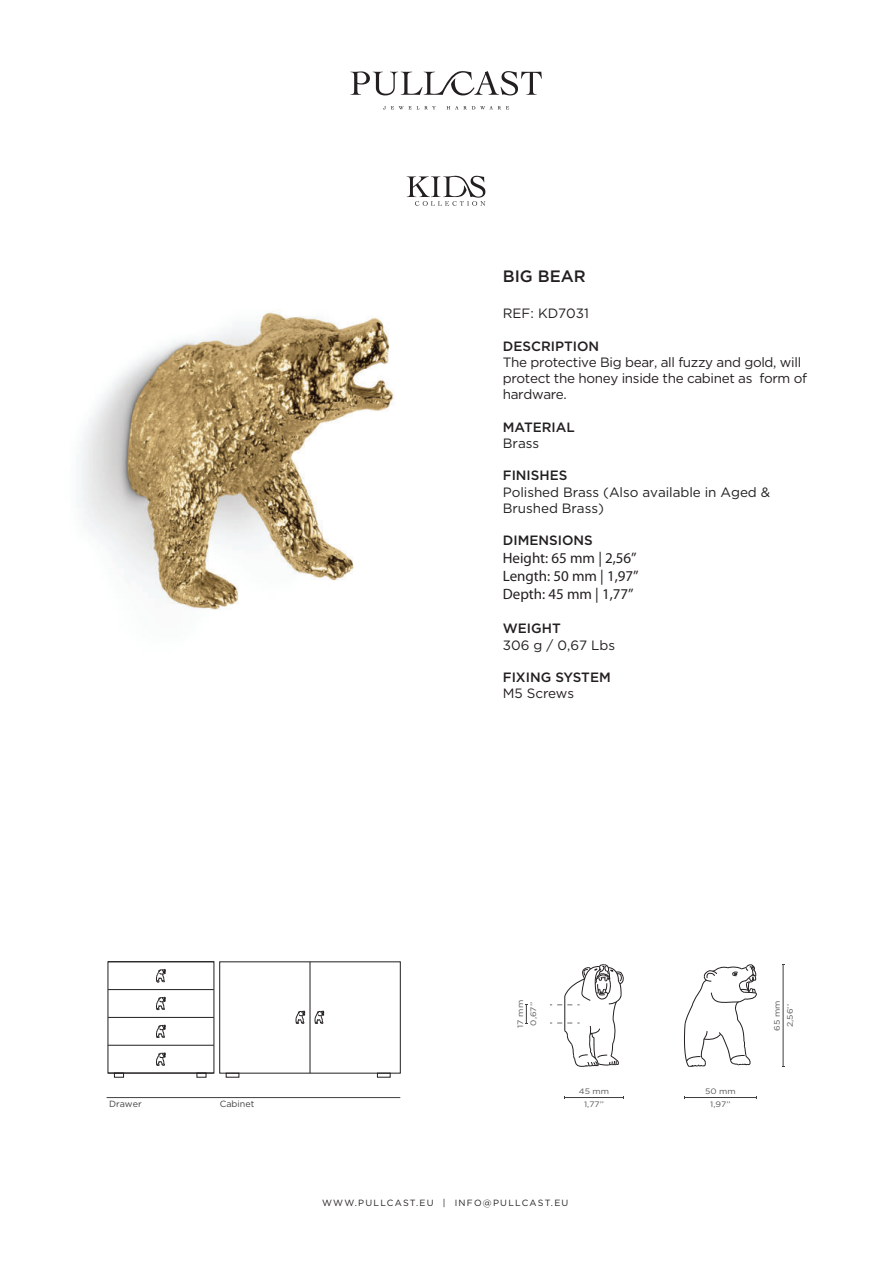
<style>
.page{position:relative;width:893px;height:1263px;background:#fff}
.page>*{position:absolute;margin:0;border:0;box-sizing:border-box;transform-origin:0 0}
.t1{font:500 16.5px "Gotham";color:#231f20}
.t2{font:15px/18px "Myriad Pro";color:#231f20}
.t3{font:13.5px/16.2px "Gotham";letter-spacing:-.025em;color:#231f20}
.t4{font:13.5px/16.2px "Gotham";letter-spacing:-.005em;color:#211f1f}
.t5{font:500 13.5px "Gotham";color:#231f20}
.t6{font:500 13.5px "Gotham";color:#211f1f}
.t7{font:13.5px "Gotham";color:#231f20}
.t8{font:9px "Gotham";letter-spacing:.14em;color:#231f20}
.t9{font:9px "Gotham";color:#424142}
.t10{font:7.8px/12.9px "Gotham";color:#575756;text-align:center;scale:1.11 1}
</style>
<div class="page">
<img style="left:79px;top:95px;width:434px;height:515px">
<svg style="left:383px;top:106px;width:53px;height:3px"></svg>
<svg style="left:446px;top:106px;width:63px;height:3px"></svg>
<svg style="left:350px;top:71px;width:192px;height:24px"></svg>
<svg style="left:407px;top:176px;width:78px;height:30px"></svg>
<hr style="left:684px;top:1097px;width:72px;height:1px;background:#3f3f40">
<hr style="left:565px;top:1097px;width:58px;height:1px;background:#3f3f40">
<hr style="left:783px;top:965px;width:1px;height:101px;background:#3f3f40">
<svg style="left:525px;top:1005px;width:2px;height:19px"></svg>
<hr style="left:107px;top:1097px;width:293px;height:1px;background:#424142">
<div style="left:114px;top:1073px;width:10px;height:4px;border:1px solid #211e1e"></div>
<hr style="left:108px;top:1045px;width:106px;height:1px;background:#211e1e">
<hr style="left:108px;top:1073px;width:106px;height:1px;background:#211e1e">
<hr style="left:108px;top:1017px;width:106px;height:1px;background:#211e1e">
<div style="left:219px;top:961px;width:182px;height:112px;border:1px solid #211e1e"></div>
<div style="left:226px;top:1073px;width:13px;height:4px;border:1px solid #211e1e"></div>
<hr style="left:310px;top:962px;width:1px;height:111px;background:#211e1e">
<div style="left:377px;top:1073px;width:14px;height:4px;border:1px solid #211e1e"></div>
<hr style="left:108px;top:989px;width:106px;height:1px;background:#211e1e">
<hr style="left:108px;top:961px;width:106px;height:1px;background:#211e1e">
<svg style="left:197px;top:1073px;width:9px;height:4px"></svg>
<svg style="left:683px;top:964px;width:74px;height:103px"></svg>
<svg style="left:315px;top:1011px;width:9px;height:13px"></svg>
<svg style="left:156px;top:969px;width:10px;height:13px"></svg>
<svg style="left:156px;top:997px;width:10px;height:13px"></svg>
<svg style="left:156px;top:1025px;width:10px;height:13px"></svg>
<svg style="left:156px;top:1053px;width:10px;height:13px"></svg>
<svg style="left:296px;top:1011px;width:9px;height:13px"></svg>
<svg style="left:550px;top:964px;width:74px;height:103px"></svg>
<hr style="left:564px;top:996px;width:1px;height:35px;background:#231f20">
<p class="t1" style="left:503px;top:269px;width:84px">BIG BEAR</p>
<p class="t7" style="left:503px;top:307px;width:88px">REF: KD7031</p>
<p class="t5" style="left:503px;top:340px;width:98px">DESCRIPTION</p>
<p class="t3" style="left:503px;top:355px;width:306px">The protective Big bear, all fuzzy and gold, will protect the honey inside the cabinet as form of hardware.</p>
<p class="t5" style="left:503px;top:421px;width:74px">MATERIAL</p>
<p class="t4" style="left:503px;top:436px;width:38px">Brass</p>
<p class="t6" style="left:503px;top:469px;width:66px">FINISHES</p>
<p class="t4" style="left:503px;top:484px;width:269px">Polished Brass (Also available in Aged &amp;<br>Brushed Brass)</p>
<p class="t6" style="left:503px;top:534px;width:91px">DIMENSIONS</p>
<p class="t2" style="left:503px;top:550px;width:137px">Height: 65 mm | 2,56’’<br>Length: 50 mm | 1,97’’<br>Depth: 45 mm | 1,77’’</p>
<p class="t5" style="left:503px;top:622px;width:59px">WEIGHT</p>
<p class="t3" style="left:503px;top:637px;width:114px">306 g / 0,67 Lbs</p>
<p class="t5" style="left:503px;top:671px;width:109px">FIXING SYSTEM</p>
<p class="t3" style="left:503px;top:686px;width:73px">M5 Screws</p>
<p class="t9" style="left:109px;top:1100px;width:34px">Drawer</p>
<p class="t9" style="left:220px;top:1100px;width:36px">Cabinet</p>
<p class="t10" style="left:514px;top:1028px;width:26px;text-align:left;rotate:-90deg">17 mm<br>0,67’’</p>
<p class="t10" style="left:771px;top:1031px;width:29px;rotate:-90deg">65 mm<br>2,56’’</p>
<p class="t10" style="left:579px;top:1085px;width:29px">45 mm<br>1,77’’</p>
<p class="t8" style="left:322px;top:1199px;width:248px">WWW.PULLCAST.EU | INFO@PULLCAST.EU</p>
<p class="t10" style="left:705px;top:1085px;width:29px">50 mm<br>1,97’’</p>
</div>
